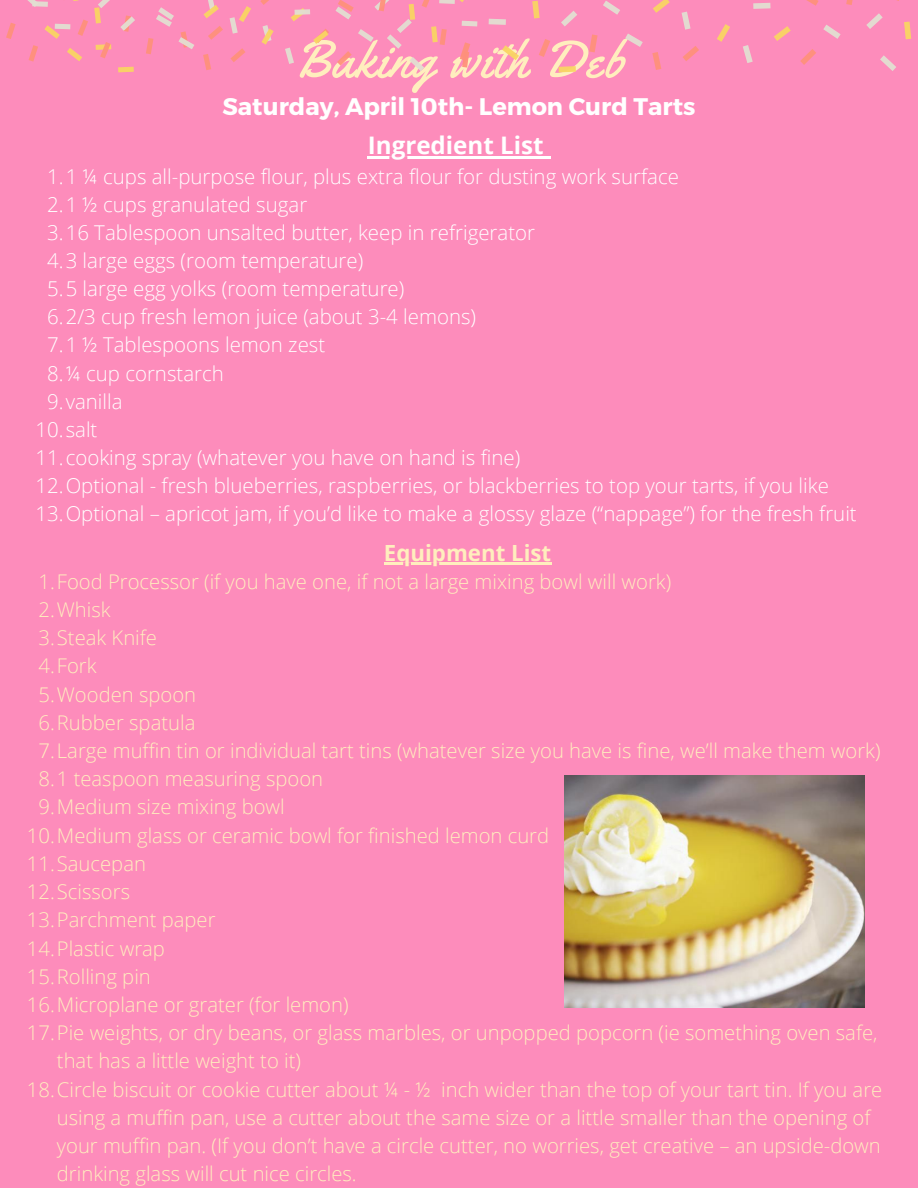
<style>
.page{position:relative;width:918px;height:1188px;background:#fd8cbb}
.page>*{position:absolute;margin:0;border:0;box-sizing:border-box;transform-origin:0 0}
.t1{font:52.5px "Yellowtail";letter-spacing:.04em;color:#ffeebe}
.t2{font:700 24.15px "Open Sans";color:#fff}
.t3{font:700 24px "Montserrat";color:#fff}
.t4{font:700 22.35px "Open Sans";color:#ffeebe}
.t5{font:300 20.4px "Open Sans";color:#fff}
.t6{font:300 20.25px/28.2px "Open Sans";color:#ffeebe}
</style>
<div class="page">
<svg style="left:78px;top:20px;width:10px;height:16px"></svg>
<svg style="left:6px;top:23px;width:10px;height:16px"></svg>
<svg style="left:208px;top:26px;width:15px;height:14px"></svg>
<svg style="left:717px;top:24px;width:13px;height:18px"></svg>
<svg style="left:823px;top:25px;width:18px;height:14px"></svg>
<svg style="left:800px;top:49px;width:16px;height:16px"></svg>
<svg style="left:904px;top:22px;width:7px;height:17px"></svg>
<svg style="left:866px;top:13px;width:17px;height:16px"></svg>
<svg style="left:846px;top:0;width:7px;height:5px"></svg>
<svg style="left:806px;top:0;width:13px;height:6px"></svg>
<svg style="left:753px;top:3px;width:18px;height:6px"></svg>
<svg style="left:743px;top:45px;width:10px;height:18px"></svg>
<svg style="left:774px;top:26px;width:17px;height:15px"></svg>
<svg style="left:880px;top:55px;width:16px;height:16px"></svg>
<svg style="left:682px;top:12px;width:9px;height:18px"></svg>
<svg style="left:603px;top:1px;width:17px;height:14px"></svg>
<svg style="left:652px;top:52px;width:9px;height:18px"></svg>
<svg style="left:532px;top:1px;width:8px;height:17px"></svg>
<svg style="left:561px;top:11px;width:16px;height:15px"></svg>
<svg style="left:589px;top:34px;width:9px;height:18px"></svg>
<svg style="left:625px;top:33px;width:18px;height:14px"></svg>
<svg style="left:539px;top:39px;width:11px;height:18px"></svg>
<svg style="left:559px;top:66px;width:17px;height:6px"></svg>
<svg style="left:683px;top:46px;width:16px;height:15px"></svg>
<svg style="left:502px;top:45px;width:17px;height:15px"></svg>
<svg style="left:653px;top:0;width:17px;height:13px"></svg>
<svg style="left:489px;top:19px;width:17px;height:6px"></svg>
<hr style="left:368px;top:157px;width:176px;height:2px;background:#fff">
<svg style="left:544px;top:157px;width:6px;height:2px"></svg>
<svg style="left:261px;top:25px;width:13px;height:20px"></svg>
<svg style="left:291px;top:8px;width:19px;height:13px"></svg>
<svg style="left:285px;top:48px;width:9px;height:16px"></svg>
<svg style="left:260px;top:0;width:9px;height:5px"></svg>
<svg style="left:313px;top:29px;width:16px;height:15px"></svg>
<svg style="left:336px;top:0;width:141px;height:71px"></svg>
<svg style="left:230px;top:6px;width:21px;height:28px"></svg>
<svg style="left:203px;top:54px;width:8px;height:16px"></svg>
<svg style="left:94px;top:0;width:16px;height:23px"></svg>
<svg style="left:120px;top:15px;width:15px;height:17px"></svg>
<svg style="left:146px;top:7px;width:48px;height:47px"></svg>
<svg style="left:96px;top:42px;width:15px;height:16px"></svg>
<svg style="left:118px;top:67px;width:16px;height:5px"></svg>
<svg style="left:29px;top:45px;width:9px;height:17px"></svg>
<svg style="left:230px;top:48px;width:15px;height:14px"></svg>
<svg style="left:67px;top:48px;width:15px;height:13px"></svg>
<svg style="left:203px;top:0;width:16px;height:18px"></svg>
<svg style="left:44px;top:24px;width:26px;height:15px"></svg>
<svg style="left:27px;top:0;width:21px;height:7px"></svg>
<hr style="left:384px;top:563px;width:167px;height:2px;background:#ffeebe">
<img style="left:564px;top:776px;width:300px;height:231px">
<p class="t1" style="left:294px;top:26px;width:331px">Baking with Deb</p>
<p class="t3" style="left:222px;top:91px;width:475px">Saturday, April 10th- Lemon Curd Tarts</p>
<p class="t2" style="left:368px;top:129px;width:177px">Ingredient List</p>
<p class="t5" style="left:47px;top:162px;width:633px">1.1 ¼ cups all-purpose flour, plus extra flour for dusting work surface</p>
<p class="t5" style="left:47px;top:190px;width:262px">2.1 ½ cups granulated sugar</p>
<p class="t5" style="left:47px;top:218px;width:489px">3.16 Tablespoon unsalted butter, keep in refrigerator</p>
<p class="t5" style="left:47px;top:246px;width:318px">4.3 large eggs (room temperature)</p>
<p class="t5" style="left:47px;top:274px;width:359px">5.5 large egg yolks (room temperature)</p>
<p class="t5" style="left:47px;top:303px;width:431px">6.2/3 cup fresh lemon juice (about 3-4 lemons)</p>
<p class="t5" style="left:47px;top:331px;width:280px">7.1 ½ Tablespoons lemon zest</p>
<p class="t5" style="left:47px;top:359px;width:178px">8.¼ cup cornstarch</p>
<p class="t5" style="left:47px;top:387px;width:77px">9.vanilla</p>
<p class="t5" style="left:36px;top:415px;width:63px">10.salt</p>
<p class="t5" style="left:36px;top:443px;width:486px">11.cooking spray (whatever you have on hand is fine)</p>
<p class="t5" style="left:36px;top:471px;width:795px">12.Optional - fresh blueberries, raspberries, or blackberries to top your tarts, if you like</p>
<p class="t5" style="left:36px;top:499px;width:823px">13.Optional – apricot jam, if you’d like to make a glossy glaze (“nappage”) for the fresh fruit</p>
<p class="t4" style="left:384px;top:537px;width:169px">Equipment List</p>
<p class="t6" style="left:39px;top:567px;width:634px">1.Food Processor (if you have one, if not a large mixing bowl will work)</p>
<p class="t6" style="left:39px;top:595px;width:74px">2.Whisk</p>
<p class="t6" style="left:39px;top:623px;width:120px">3.Steak Knife</p>
<p class="t6" style="left:39px;top:652px;width:60px">4.Fork</p>
<p class="t6" style="left:39px;top:680px;width:159px">5.Wooden spoon</p>
<p class="t6" style="left:39px;top:708px;width:158px">6.Rubber spatula</p>
<p class="t6" style="left:39px;top:736px;width:844px">7.Large muffin tin or individual tart tins (whatever size you have is fine, we’ll make them work)</p>
<p class="t6" style="left:39px;top:764px;width:286px">8.1 teaspoon measuring spoon</p>
<p class="t6" style="left:39px;top:793px;width:248px">9.Medium size mixing bowl</p>
<p class="t6" style="left:27px;top:821px;width:524px">10.Medium glass or ceramic bowl for finished lemon curd</p>
<p class="t6" style="left:27px;top:849px;width:121px">11.Saucepan</p>
<p class="t6" style="left:27px;top:877px;width:105px">12.Scissors</p>
<p class="t6" style="left:27px;top:905px;width:190px">13.Parchment paper</p>
<p class="t6" style="left:27px;top:934px;width:139px">14.Plastic wrap</p>
<p class="t6" style="left:27px;top:962px;width:125px">15.Rolling pin</p>
<p class="t6" style="left:27px;top:990px;width:323px">16.Microplane or grater (for lemon)</p>
<p class="t6" style="left:57px;top:1018px;width:822px;text-indent:-30px">17.Pie weights, or dry beans, or glass marbles, or unpopped popcorn (ie something oven safe, that has a little weight to it)</p>
<p class="t6" style="left:57px;top:1075px;width:827px;text-indent:-30px">18.Circle biscuit or cookie cutter about ¼ - ½ inch wider than the top of your tart tin. If you are using a muffin pan, use a cutter about the same size or a little smaller than the opening of your muffin pan. (If you don’t have a circle cutter, no worries, get creative – an upside-down drinking glass will cut nice circles.</p>
</div>
